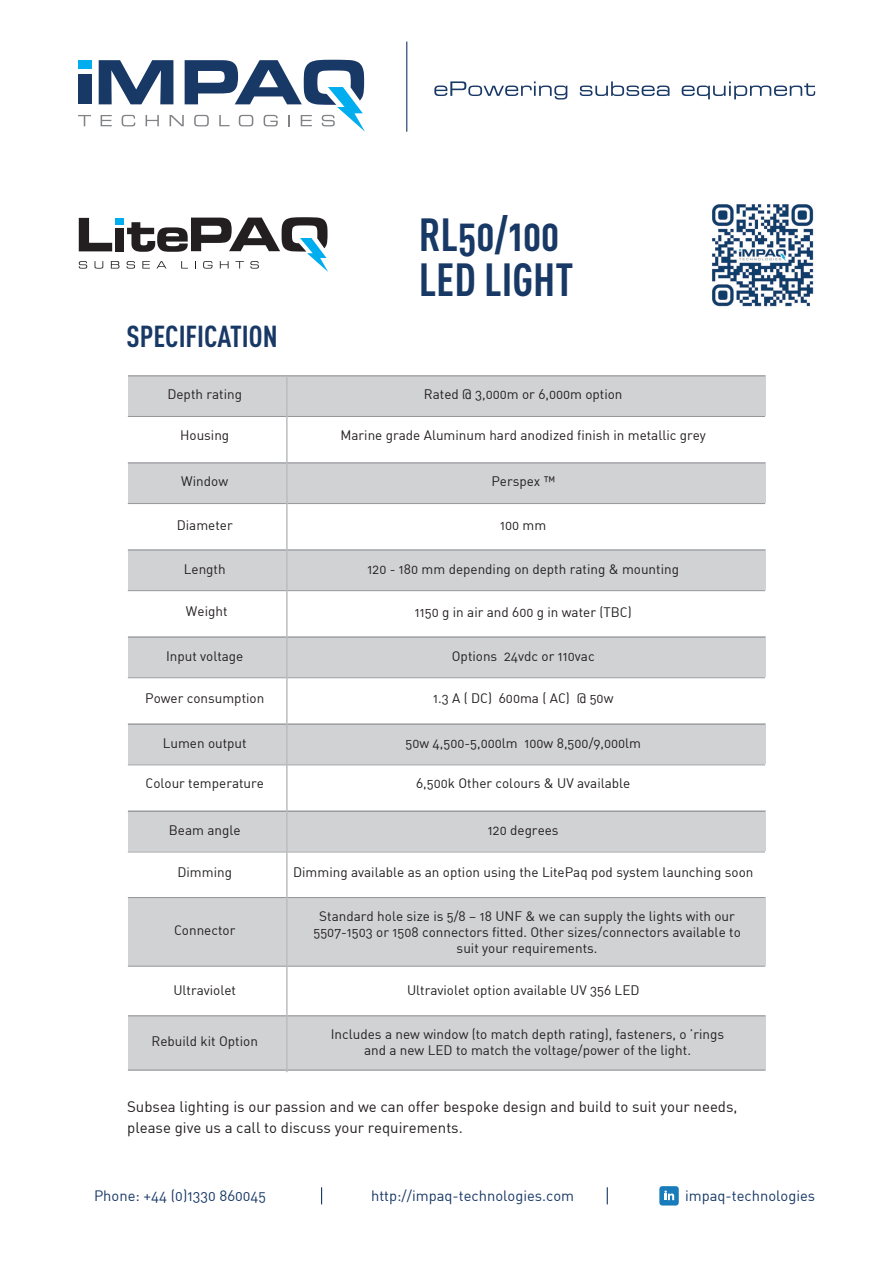
<style>
.page{position:relative;width:893px;height:1263px;background:#fff}
.page>*{position:absolute;margin:0;border:0;box-sizing:border-box;transform-origin:0 0}
.t1{font:45.75px/45px "DIN Cond Bold Alternate";color:#183866}
.t2{font:30px "DIN Cond Bold Alternate";color:#183866}
.t3{font:15px/21px "DIN Regular Alternate";color:#231f20}
.t4{font:14.7px "DIN Regular Alternate";color:#183866}
.t5{font:13.5px/16.2px "DIN Regular Alternate";color:#231f20;text-align:center}
</style>
<div class="page">
<img style="left:712px;top:204px;width:102px;height:103px">
<div style="left:128px;top:462px;width:637px;height:41px;background:#d1d2d4"></div>
<hr style="left:128px;top:463px;width:637px;height:1px;background:#939598">
<hr style="left:128px;top:503px;width:637px;height:1px;background:#939598">
<div style="left:128px;top:549px;width:637px;height:41px;background:#d1d2d4"></div>
<hr style="left:128px;top:550px;width:637px;height:1px;background:#939598">
<hr style="left:128px;top:590px;width:637px;height:1px;background:#939598">
<svg style="left:321px;top:1187px;width:1px;height:17px"></svg>
<svg style="left:607px;top:1187px;width:1px;height:17px"></svg>
<div style="left:659px;top:1186px;width:20px;height:19px;background:#197cba;border-radius:3px"></div>
<svg style="left:664px;top:1190px;width:10px;height:10px"></svg>
<div style="left:78px;top:60px;width:13px;height:9px;background:#00aeef"></div>
<div style="left:78px;top:74px;width:13px;height:30px;background:#183866"></div>
<svg style="left:78px;top:115px;width:13px;height:11px"></svg>
<svg style="left:99px;top:60px;width:266px;height:72px"></svg>
<svg style="left:434px;top:81px;width:133px;height:19px"></svg>
<svg style="left:580px;top:81px;width:89px;height:15px"></svg>
<svg style="left:682px;top:81px;width:133px;height:18px"></svg>
<hr style="left:406px;top:42px;width:1px;height:90px;background:#183866">
<div style="left:128px;top:375px;width:637px;height:41px;background:#d1d2d4"></div>
<hr style="left:128px;top:375px;width:637px;height:1px;background:#939598">
<hr style="left:128px;top:416px;width:637px;height:1px;background:#939598">
<div style="left:128px;top:636px;width:637px;height:41px;background:#d1d2d4"></div>
<hr style="left:128px;top:637px;width:637px;height:1px;background:#939598">
<hr style="left:128px;top:677px;width:637px;height:1px;background:#939598">
<div style="left:128px;top:723px;width:637px;height:41px;background:#d1d2d4"></div>
<hr style="left:128px;top:724px;width:637px;height:1px;background:#939598">
<hr style="left:128px;top:764px;width:637px;height:1px;background:#939598">
<div style="left:128px;top:810px;width:637px;height:41px;background:#d1d2d4"></div>
<hr style="left:128px;top:811px;width:637px;height:1px;background:#939598">
<hr style="left:128px;top:851px;width:637px;height:1px;background:#939598">
<div style="left:128px;top:898px;width:637px;height:68px;background:#d1d2d4"></div>
<hr style="left:128px;top:897px;width:637px;height:1px;background:#939598">
<hr style="left:128px;top:966px;width:637px;height:1px;background:#939598">
<div style="left:128px;top:1015px;width:637px;height:55px;background:#d1d2d4"></div>
<hr style="left:128px;top:1015px;width:637px;height:1px;background:#939598">
<hr style="left:128px;top:1070px;width:637px;height:1px;background:#939598">
<svg style="left:79px;top:261px;width:8px;height:8px"></svg>
<svg style="left:95px;top:261px;width:8px;height:8px"></svg>
<svg style="left:111px;top:261px;width:8px;height:8px"></svg>
<svg style="left:79px;top:218px;width:33px;height:33px"></svg>
<div style="left:115px;top:218px;width:9px;height:7px;background:#00aeef"></div>
<div style="left:115px;top:228px;width:9px;height:23px;background:#231f20"></div>
<svg style="left:127px;top:217px;width:201px;height:55px"></svg>
<hr style="left:286px;top:376px;width:2px;height:696px;background:#bcbdc0">
<h2 class="t2" style="left:126px;top:318px;width:153px">SPECIFICATION</h2>
<p class="t5" style="left:167px;top:386px;width:76px">Depth rating</p>
<p class="t5" style="left:180px;top:426px;width:51px">Housing</p>
<p class="t5" style="left:181px;top:473px;width:48px">Window</p>
<p class="t5" style="left:177px;top:517px;width:57px">Diameter</p>
<p class="t5" style="left:184px;top:561px;width:43px">Length</p>
<p class="t5" style="left:186px;top:603px;width:43px">Weight</p>
<p class="t5" style="left:166px;top:648px;width:79px">Input voltage</p>
<p class="t5" style="left:145px;top:690px;width:121px">Power consumption</p>
<p class="t5" style="left:163px;top:735px;width:85px">Lumen output</p>
<p class="t5" style="left:145px;top:775px;width:120px">Colour temperature</p>
<p class="t5" style="left:169px;top:821px;width:73px">Beam angle</p>
<p class="t5" style="left:177px;top:863px;width:56px">Dimming</p>
<p class="t5" style="left:174px;top:921px;width:63px">Connector</p>
<p class="t5" style="left:173px;top:982px;width:64px">Ultraviolet</p>
<p class="t5" style="left:152px;top:1032px;width:108px">Rebuild kit Option</p>
<h1 class="t1" style="left:419px;top:211px;width:156px">RL50/100<br>LED LIGHT</h1>
<p class="t5" style="left:424px;top:386px;width:200px">Rated @ 3,000m or 6,000m option</p>
<p class="t5" style="left:340px;top:426px;width:367px">Marine grade Aluminum hard anodized finish in metallic grey</p>
<p class="t5" style="left:491px;top:473px;width:65px">Perspex ™</p>
<p class="t5" style="left:500px;top:517px;width:48px">100 mm</p>
<p class="t5" style="left:367px;top:561px;width:313px">120 - 180 mm depending on depth rating &amp; mounting</p>
<p class="t5" style="left:415px;top:604px;width:219px">1150 g in air and 600 g in water (TBC)</p>
<p class="t5" style="left:452px;top:647px;width:144px">Options 24vdc or 110vac</p>
<p class="t5" style="left:433px;top:690px;width:182px">1.3 A ( DC) 600ma ( AC) @ 50w</p>
<p class="t5" style="left:405px;top:735px;width:237px">50w 4,500-5,000lm 100w 8,500/9,000lm</p>
<p class="t5" style="left:416px;top:775px;width:216px">6,500k Other colours &amp; UV available</p>
<p class="t5" style="left:488px;top:821px;width:72px">120 degrees</p>
<p class="t5" style="left:293px;top:863px;width:462px">Dimming available as an option using the LitePaq pod system launching soon</p>
<p class="t5" style="left:313px;top:907px;width:429px">Standard hole size is 5/8 – 18 UNF &amp; we can supply the lights with our<br>5507-1503 or 1508 connectors fitted. Other sizes/connectors available to suit your requirements.</p>
<p class="t5" style="left:407px;top:982px;width:234px">Ultraviolet option available UV 356 LED</p>
<p class="t5" style="left:331px;top:1025px;width:395px">Includes a new window (to match depth rating), fasteners, o ’rings and a new LED to match the voltage/power of the light.</p>
<p class="t3" style="left:127px;top:1095px;width:612px">Subsea lighting is our passion and we can offer bespoke design and build to suit your needs, please give us a call to discuss your requirements.</p>
<p class="t4" style="left:94px;top:1187px;width:174px">Phone: +44 (0)1330 860045</p>
<p class="t4" style="left:371px;top:1187px;width:205px">http://impaq-technologies.com</p>
<p class="t4" style="left:685px;top:1187px;width:132px">impaq-technologies</p>
</div>
